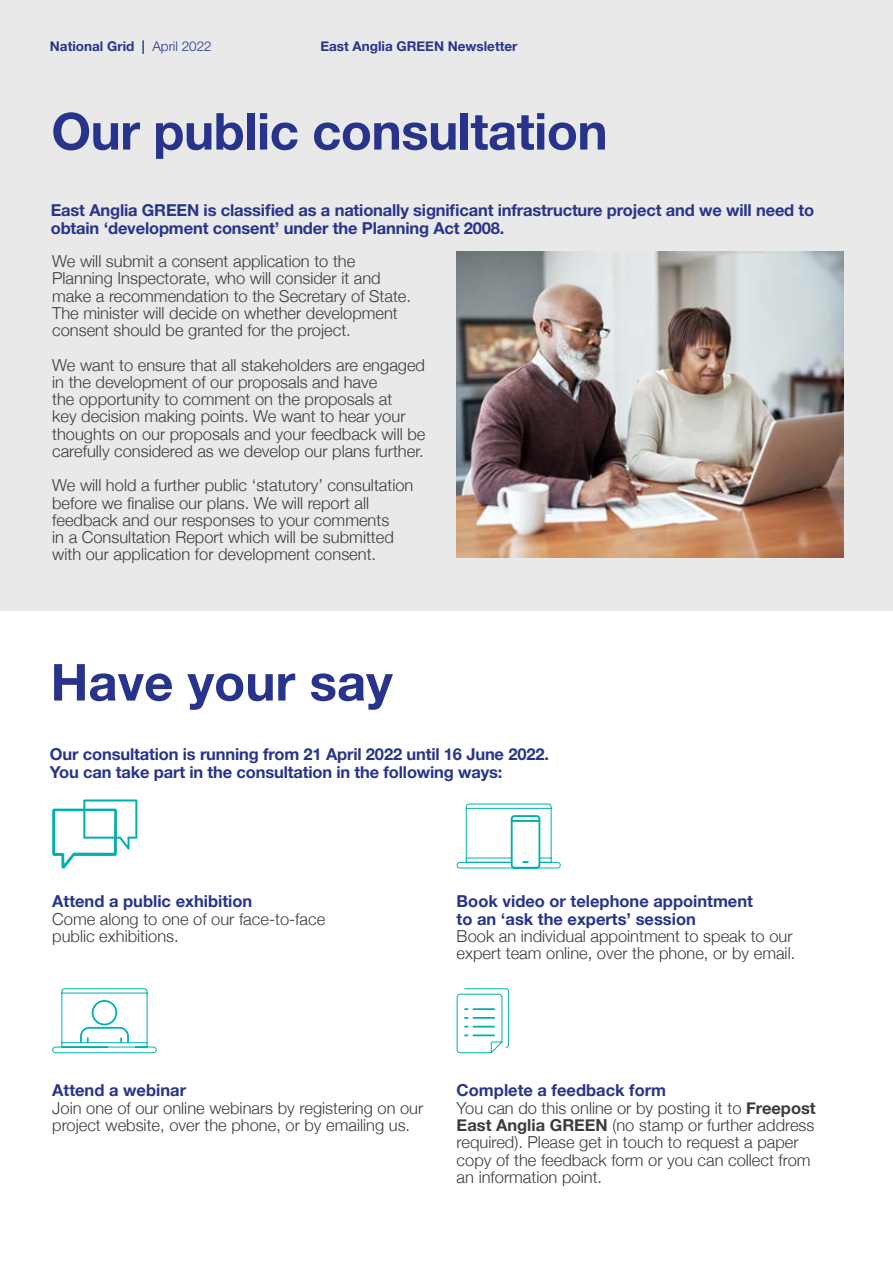
<style>
.page{position:relative;width:893px;height:1263px;background:#fff}
.page>*{position:absolute;margin:0;border:0;box-sizing:border-box;transform-origin:0 0}
.t1{font:700 51px "Helvetica Neue LT Std";letter-spacing:-.01em;color:#28348b}
.t2{font:300 16.5px/17.2px "Helvetica Neue";color:#3c3c3b}
.t3{font:700 16.5px/17.2px "Helvetica Neue LT Std";letter-spacing:-.01em;color:#28348b}
.t4{font:700 16.5px/17.2px "Helvetica Neue";color:#28348b}
.t5{font:700 13.5px "Helvetica Neue";color:#28348b}
.t6{font:700 13.5px "Helvetica Neue LT Std";color:#28348b}
.s1{font-weight:300}
.s2{font-weight:700;color:#28348b}
.s3{font-weight:700}
</style>
<div class="page">
<div style="left:0;top:0;width:893px;height:610px;background:#e9e9e9"></div>
<svg style="left:456px;top:803px;width:105px;height:66px"></svg>
<svg style="left:52px;top:988px;width:105px;height:66px"></svg>
<svg style="left:456px;top:988px;width:54px;height:66px"></svg>
<hr style="left:473px;top:1034px;width:22px;height:2px;background:#00b0ad">
<img style="left:457px;top:251px;width:387px;height:307px">
<svg style="left:52px;top:799px;width:85px;height:69px"></svg>
<p class="t6" style="left:50px;top:38px;width:163px">National Grid | <span class="s1">April 2022</span></p>
<p class="t5" style="left:320px;top:36px;width:199px">East Anglia GREEN Newsletter</p>
<h1 class="t1" style="left:51px;top:100px;width:558px">Our public consultation</h1>
<p class="t3" style="left:51px;top:201px;width:765px">East Anglia GREEN is classified as a nationally significant infrastructure project and we will need to obtain ‘development consent’ under the Planning Act 2008.</p>
<p class="t2" style="left:52px;top:251px;width:360px">We will submit a consent application to the Planning Inspectorate, who will consider it and make a recommendation to the Secretary of State.<br>The minister will decide on whether development consent should be granted for the project.</p>
<p class="t2" style="left:52px;top:355px;width:375px">We want to ensure that all stakeholders are engaged in the development of our proposals and have<br>the opportunity to comment on the proposals at<br>key decision making points. We want to hear your thoughts on our proposals and your feedback will be carefully considered as we develop our plans further.</p>
<p class="t2" style="left:52px;top:476px;width:363px">We will hold a further public ‘statutory’ consultation before we finalise our plans. We will report all feedback and our responses to your comments<br>in a Consultation Report which will be submitted with our application for development consent.</p>
<h1 class="t1" style="left:51px;top:651px;width:344px">Have your say</h1>
<p class="t3" style="left:50px;top:745px;width:500px">Our consultation is running from 21 April 2022 until 16 June 2022.<br>You can take part in the consultation in the following ways:</p>
<p class="t4" style="left:52px;top:893px;width:202px">Attend a public exhibition</p>
<p class="t2" style="left:52px;top:909px;width:274px">Come along to one of our face-to-face public exhibitions.</p>
<p class="t4" style="left:457px;top:893px;width:298px">Book video or telephone appointment to an ‘ask the experts’ session</p>
<p class="t2" style="left:457px;top:926px;width:340px">Book an individual appointment to speak to our expert team online, over the phone, or by email.</p>
<p class="t4" style="left:52px;top:1082px;width:135px">Attend a webinar</p>
<p class="t2" style="left:52px;top:1098px;width:373px">Join one of our online webinars by registering on our project website, over the phone, or by emailing us.</p>
<p class="t2" style="left:457px;top:1081px;width:361px"><span class="s2">Complete a feedback form<br></span>You can do this online or by posting it to <span class="s3">Freepost East Anglia GREEN</span> (no stamp or further address required). Please get in touch to request a paper copy of the feedback form or you can collect from an information point.</p>
</div>
